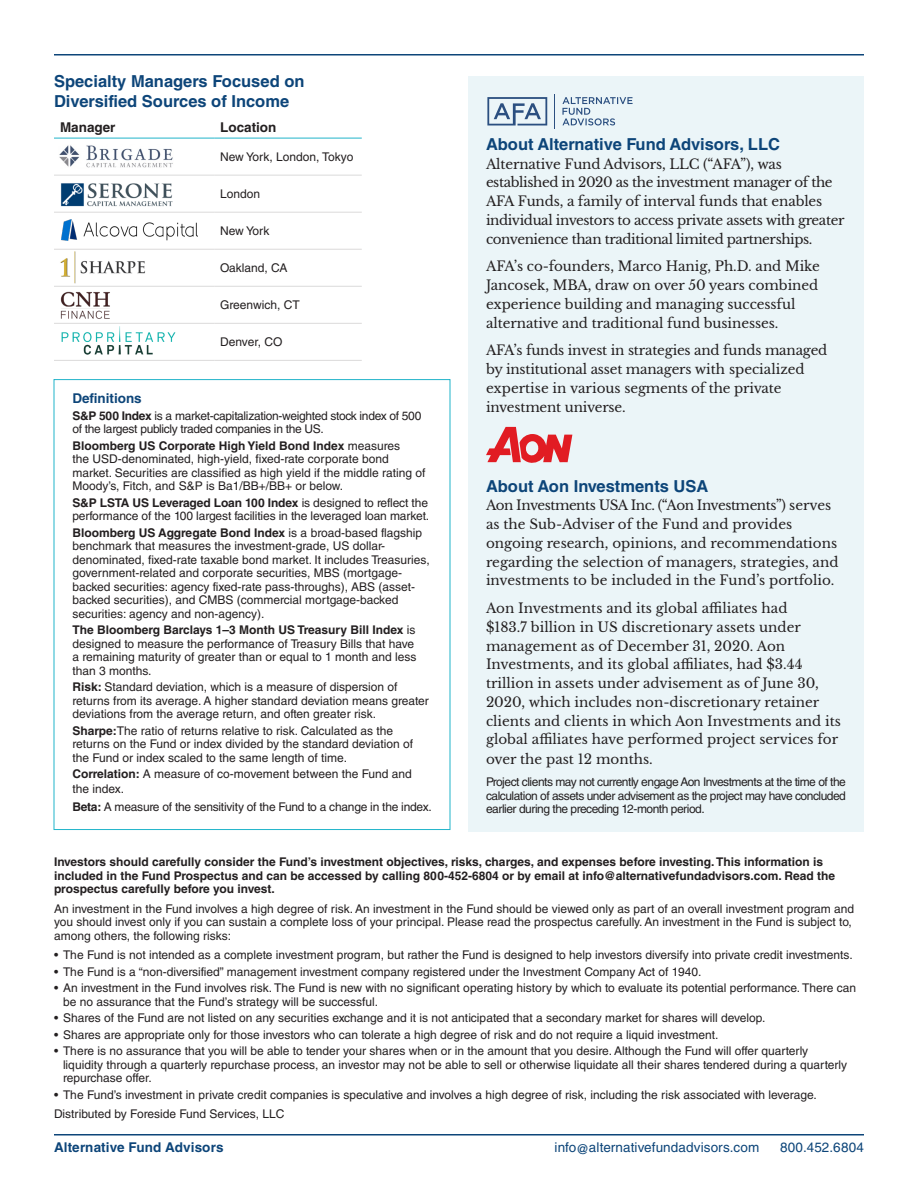
<style>
.page{position:relative;width:918px;height:1188px;background:#fff}
.page>*{position:absolute;margin:0;border:0;box-sizing:border-box;transform-origin:0 0}
.subhead{font:700 16.5px/19.8px "Helvetica LT Std";color:#0d4579}
.body_baskerville{font:13.5px/18.9px "Libre Baskerville";letter-spacing:-.005em;color:#231f20}
.body_baskerville-2{font:13.5px/18.8px "Libre Baskerville";letter-spacing:-.03em;color:#231f20}
.disclosures_body{font:13.5px "Helvetica LT Std";letter-spacing:.01em;color:#0d4579}
.disclosures_body-2{font:700 13.5px "Helvetica LT Std";letter-spacing:.01em;color:#0d4579}
.Table_header{font:700 13.5px "Helvetica LT Std";color:#231f20}
.subhead-2{font:700 13.5px "Helvetica LT Std";color:#0d4579}
.body{font:12px/13.5px "Helvetica LT Std";color:#231f20}
.disclosures_body-3{font:12px/13.5px "Helvetica LT Std";color:#231f20;text-align:justify}
.disclosures_body-4{font:700 12px/13.5px "Helvetica LT Std";color:#231f20}
.body-2{font:12px/13.5px "Helvetica LT Std";letter-spacing:-.025em;color:#231f20}
.Table_body{font:12px "Helvetica LT Std";color:#231f20}
.body-3{font:12px "Helvetica LT Std";letter-spacing:-.02em;color:#231f20}
.s1{font-weight:700}
</style>
<div class="page">
<hr style="left:54px;top:54px;width:810px;height:2px;background:#0d4579">
<div style="left:468px;top:76px;width:396px;height:755px;background:#ebf5f8"></div>
<hr style="left:54px;top:175px;width:160px;height:1px;background:#dbdada">
<hr style="left:214px;top:175px;width:148px;height:1px;background:#dbdada">
<hr style="left:54px;top:212px;width:160px;height:1px;background:#dbdada">
<hr style="left:214px;top:212px;width:148px;height:1px;background:#dbdada">
<hr style="left:54px;top:249px;width:160px;height:1px;background:#dbdada">
<hr style="left:214px;top:249px;width:148px;height:1px;background:#dbdada">
<hr style="left:54px;top:323px;width:160px;height:1px;background:#dbdada">
<hr style="left:214px;top:323px;width:148px;height:1px;background:#dbdada">
<hr style="left:54px;top:360px;width:160px;height:1px;background:#dbdada">
<hr style="left:214px;top:360px;width:148px;height:1px;background:#dbdada">
<hr style="left:54px;top:138px;width:160px;height:1px;background:#21b4ca">
<hr style="left:214px;top:138px;width:148px;height:1px;background:#21b4ca">
<hr style="left:54px;top:286px;width:160px;height:1px;background:#dbdada">
<hr style="left:214px;top:286px;width:148px;height:1px;background:#dbdada">
<img style="left:60px;top:251px;width:85px;height:33px">
<svg style="left:486px;top:427px;width:86px;height:36px"></svg>
<img style="left:61px;top:291px;width:49px;height:28px">
<img style="left:61px;top:326px;width:115px;height:29px">
<img style="left:60px;top:183px;width:113px;height:24px">
<img style="left:61px;top:220px;width:137px;height:21px">
<img style="left:59px;top:145px;width:114px;height:23px">
<svg style="left:487px;top:97px;width:60px;height:28px"></svg>
<svg style="left:562px;top:97px;width:71px;height:28px"></svg>
<hr style="left:554px;top:94px;width:1px;height:35px;background:#2b4f80">
<hr style="left:54px;top:1134px;width:810px;height:2px;background:#0d4579">
<p class="subhead" style="left:54px;top:71px;width:252px">Specialty Managers Focused on<br>Diversified Sources of Income</p>
<p class="Table_header" style="left:60px;top:119px;width:57px">Manager</p>
<p class="Table_header" style="left:220px;top:119px;width:58px">Location</p>
<p class="Table_body" style="left:220px;top:150px;width:135px">New York, London, Tokyo</p>
<p class="Table_body" style="left:220px;top:187px;width:42px">London</p>
<p class="Table_body" style="left:220px;top:224px;width:51px">New York</p>
<p class="Table_body" style="left:220px;top:261px;width:69px">Oakland, CA</p>
<p class="Table_body" style="left:220px;top:298px;width:81px">Greenwich, CT</p>
<p class="Table_body" style="left:220px;top:335px;width:64px">Denver, CO</p>
<p class="subhead-2" style="left:72px;top:390px;width:71px">Definitions</p>
<p class="body-2" style="left:72px;top:409px;width:350px"><span class="s1">S&amp;P 500 Index</span> is a market-capitalization-weighted stock index of 500 of the largest publicly traded companies in the US.</p>
<p class="body" style="left:72px;top:439px;width:354px"><span class="s1">Bloomberg US Corporate High Yield Bond Index</span> measures<br>the USD-denominated, high-yield, fixed-rate corporate bond market. Securities are classified as high yield if the middle rating of Moody’s, Fitch, and S&amp;P is Ba1/BB+/BB+ or below.</p>
<p class="body" style="left:72px;top:496px;width:358px"><span class="s1">S&amp;P LSTA US Leveraged Loan 100 Index</span> is designed to reflect the performance of the 100 largest facilities in the leveraged loan market.</p>
<p class="body" style="left:72px;top:526px;width:359px"><span class="s1">Bloomberg US Aggregate Bond Index</span> is a broad-based flagship benchmark that measures the investment-grade, US dollar&shy;denominated, fixed-rate taxable bond market. It includes Treasuries, government-related and corporate securities, MBS (mortgage&shy;backed securities: agency fixed-rate pass-throughs), ABS (asset&shy;backed securities), and CMBS (commercial mortgage-backed securities: agency and non-agency).</p>
<p class="body" style="left:72px;top:623px;width:346px"><span class="s1">The Bloomberg Barclays 1–3 Month US Treasury Bill Index</span> is designed to measure the performance of Treasury Bills that have a remaining maturity of greater than or equal to 1 month and less than 3 months.</p>
<p class="body" style="left:72px;top:680px;width:358px"><span class="s1">Risk:</span> Standard deviation, which is a measure of dispersion of returns from its average. A higher standard deviation means greater deviations from the average return, and often greater risk.</p>
<p class="body" style="left:72px;top:724px;width:342px"><span class="s1">Sharpe:</span>The ratio of returns relative to risk. Calculated as the returns on the Fund or index divided by the standard deviation of the Fund or index scaled to the same length of time.</p>
<p class="body" style="left:72px;top:766px;width:341px;line-height:15px"><span class="s1">Correlation:</span> A measure of co-movement between the Fund and the index.</p>
<p class="body-3" style="left:72px;top:800px;width:361px"><span class="s1">Beta:</span> A measure of the sensitivity of the Fund to a change in the index.</p>
<p class="subhead" style="left:486px;top:134px;width:295px">About Alternative Fund Advisors, LLC</p>
<p class="body_baskerville-2" style="left:486px;top:155px;width:360px">Alternative Fund Advisors, LLC (“AFA”), was established in 2020 as the investment manager of the AFA Funds, a family of interval funds that enables individual investors to access private assets with greater convenience than traditional limited partnerships.</p>
<p class="body_baskerville" style="left:486px;top:257px;width:335px">AFA’s co-founders, Marco Hanig, Ph.D. and Mike Jancosek, MBA, draw on over 50 years combined experience building and managing successful alternative and traditional fund businesses.</p>
<p class="body_baskerville" style="left:486px;top:341px;width:343px">AFA’s funds invest in strategies and funds managed by institutional asset managers with specialized expertise in various segments of the private investment universe.</p>
<p class="subhead" style="left:486px;top:476px;width:224px">About Aon Investments USA</p>
<p class="body_baskerville" style="left:486px;top:496px;width:354px">Aon Investments USA Inc. (“Aon Investments”) serves as the Sub-Adviser of the Fund and provides ongoing research, opinions, and recommendations regarding the selection of managers, strategies, and investments to be included in the Fund’s portfolio.</p>
<p class="body_baskerville" style="left:486px;top:599px;width:357px">Aon Investments and its global affiliates had<br>$183.7 billion in US discretionary assets under management as of December 31, 2020. Aon Investments, and its global affiliates, had $3.44 trillion in assets under advisement as of June 30, 2020, which includes non-discretionary retainer clients and clients in which Aon Investments and its global affiliates have performed project services for over the past 12 months.</p>
<p class="disclosures_body-3" style="left:486px;top:775px;width:361px">Project clients may not currently engage Aon Investments at the time of the calculation of assets under advisement as the project may have concluded earlier during the preceding 12-month period.</p>
<p class="disclosures_body-4" style="left:54px;top:855px;width:783px">Investors should carefully consider the Fund’s investment objectives, risks, charges, and expenses before investing. This information is included in the Fund Prospectus and can be accessed by calling 800-452-6804 or by email at info@alternativefundadvisors.com. Read the prospectus carefully before you invest.</p>
<p class="disclosures_body-3" style="left:54px;top:902px;width:802px;text-align:left">An investment in the Fund involves a high degree of risk. An investment in the Fund should be viewed only as part of an overall investment program and you should invest only if you can sustain a complete loss of your principal. Please read the prospectus carefully. An investment in the Fund is subject to, among others, the following risks:</p>
<p class="body" style="left:54px;top:948px;width:800px">• The Fund is not intended as a complete investment program, but rather the Fund is designed to help investors diversify into private credit investments.</p>
<p class="body" style="left:54px;top:965px;width:649px">• The Fund is a “non-diversified” management investment company registered under the Investment Company Act of 1940.</p>
<p class="body" style="left:63px;top:981px;width:795px;text-indent:-9px">• An investment in the Fund involves risk. The Fund is new with no significant operating history by which to evaluate its potential performance. There can be no assurance that the Fund’s strategy will be successful.</p>
<p class="body" style="left:54px;top:1011px;width:713px">• Shares of the Fund are not listed on any securities exchange and it is not anticipated that a secondary market for shares will develop.</p>
<p class="body" style="left:54px;top:1028px;width:666px">• Shares are appropriate only for those investors who can tolerate a high degree of risk and do not require a liquid investment.</p>
<p class="body" style="left:63px;top:1044px;width:786px;text-indent:-9px">• There is no assurance that you will be able to tender your shares when or in the amount that you desire. Although the Fund will offer quarterly liquidity through a quarterly repurchase process, an investor may not be able to sell or otherwise liquidate all their shares tendered during a quarterly repurchase offer.</p>
<p class="body" style="left:54px;top:1088px;width:764px">• The Fund’s investment in private credit companies is speculative and involves a high degree of risk, including the risk associated with leverage.</p>
<p class="disclosures_body-3" style="left:54px;top:1107px;width:232px">Distributed by Foreside Fund Services, LLC</p>
<p class="disclosures_body" style="left:555px;top:1140px;width:206px">info@alternativefundadvisors.com</p>
<p class="disclosures_body-2" style="left:54px;top:1139px;width:171px">Alternative Fund Advisors</p>
<p class="disclosures_body" style="left:780px;top:1140px;width:85px">800.452.6804</p>
</div>
